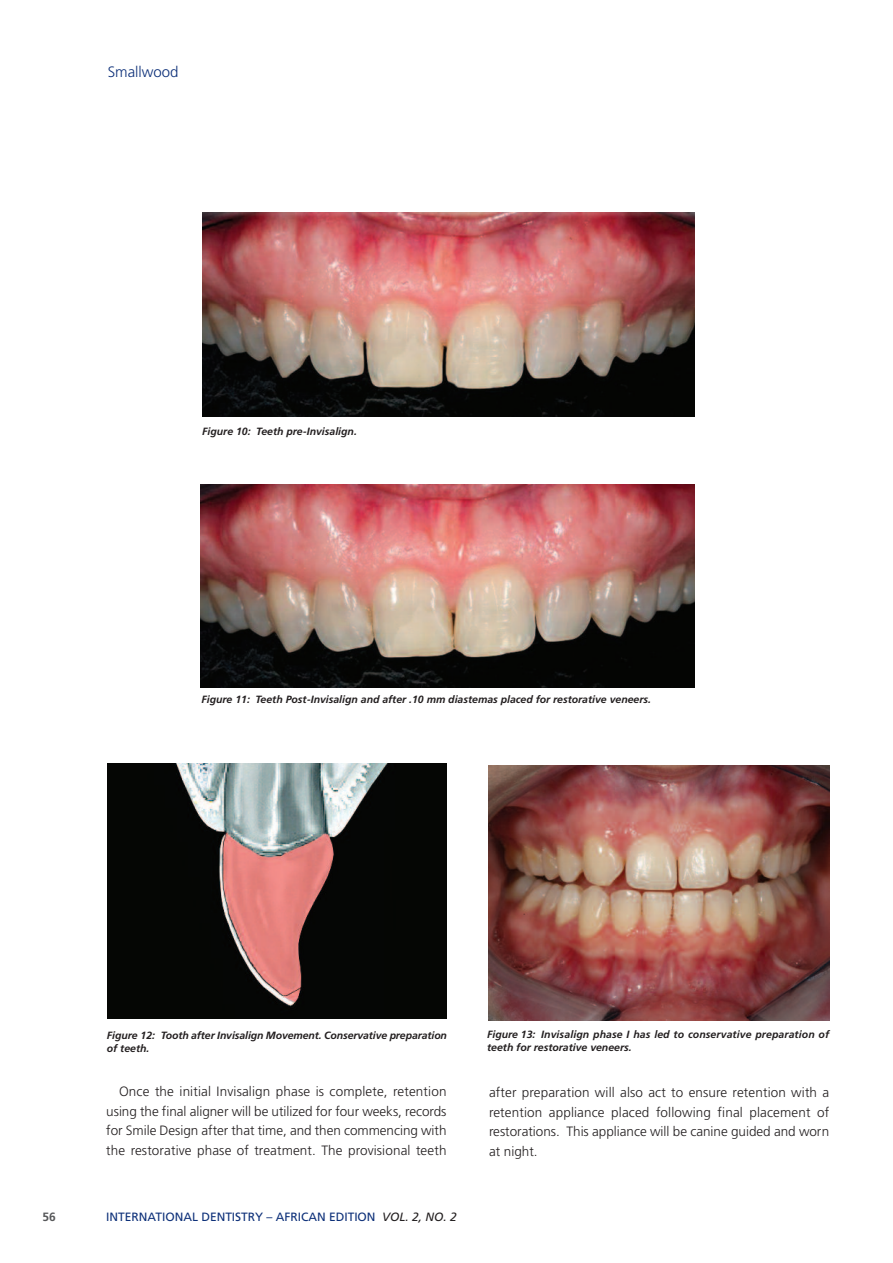
<style>
.page{position:relative;width:893px;height:1263px;background:#fff}
.page>*{position:absolute;margin:0;border:0;box-sizing:border-box;transform-origin:0 0}
.t1{font:300 15px "Frutiger";color:#0d3079}
.t2{font:300 13.5px/19.5px "Frutiger";color:#231f20;text-align:justify}
.t3{font:12px "Frutiger";color:#0d3079}
.t4{font:700 12px "Frutiger";color:#57585a}
.t5{font:italic 700 10.5px/12.6px "Frutiger";color:#231f20}
.s1{font-style:italic;color:#231f20}
</style>
<div class="page">
<img style="left:202px;top:213px;width:492px;height:204px">
<img style="left:201px;top:485px;width:494px;height:202px">
<img style="left:107px;top:763px;width:339px;height:255px">
<img style="left:489px;top:765px;width:340px;height:255px">
<p class="t1" style="left:108px;top:65px;width:72px">Smallwood</p>
<p class="t5" style="left:202px;top:426px;width:156px">Figure 10: Teeth pre-Invisalign.</p>
<p class="t5" style="left:202px;top:694px;width:451px">Figure 11: Teeth Post-Invisalign and after .10 mm diastemas placed for restorative veneers.</p>
<p class="t5" style="left:107px;top:1030px;width:342px">Figure 12: Tooth after Invisalign Movement. Conservative preparation of teeth.</p>
<p class="t5" style="left:487px;top:1029px;width:344px">Figure 13: Invisalign phase I has led to conservative preparation of teeth for restorative veneers.</p>
<p class="t2" style="left:106px;top:1083px;width:342px;text-indent:13px">Once the initial Invisalign phase is complete, retention using the final aligner will be utilized for four weeks, records for Smile Design after that time, and then commencing with the restorative phase of treatment. The provisional teeth</p>
<p class="t4" style="left:43px;top:1212px;width:15px">56</p>
<p class="t3" style="left:106px;top:1212px;width:352px">INTERNATIONAL DENTISTRY – AFRICAN EDITION <span class="s1">VOL. 2, NO. 2</span></p>
<p class="t2" style="left:489px;top:1084px;width:342px">after preparation will also act to ensure retention with a retention appliance placed following final placement of restorations. This appliance will be canine guided and worn at night.</p>
</div>
